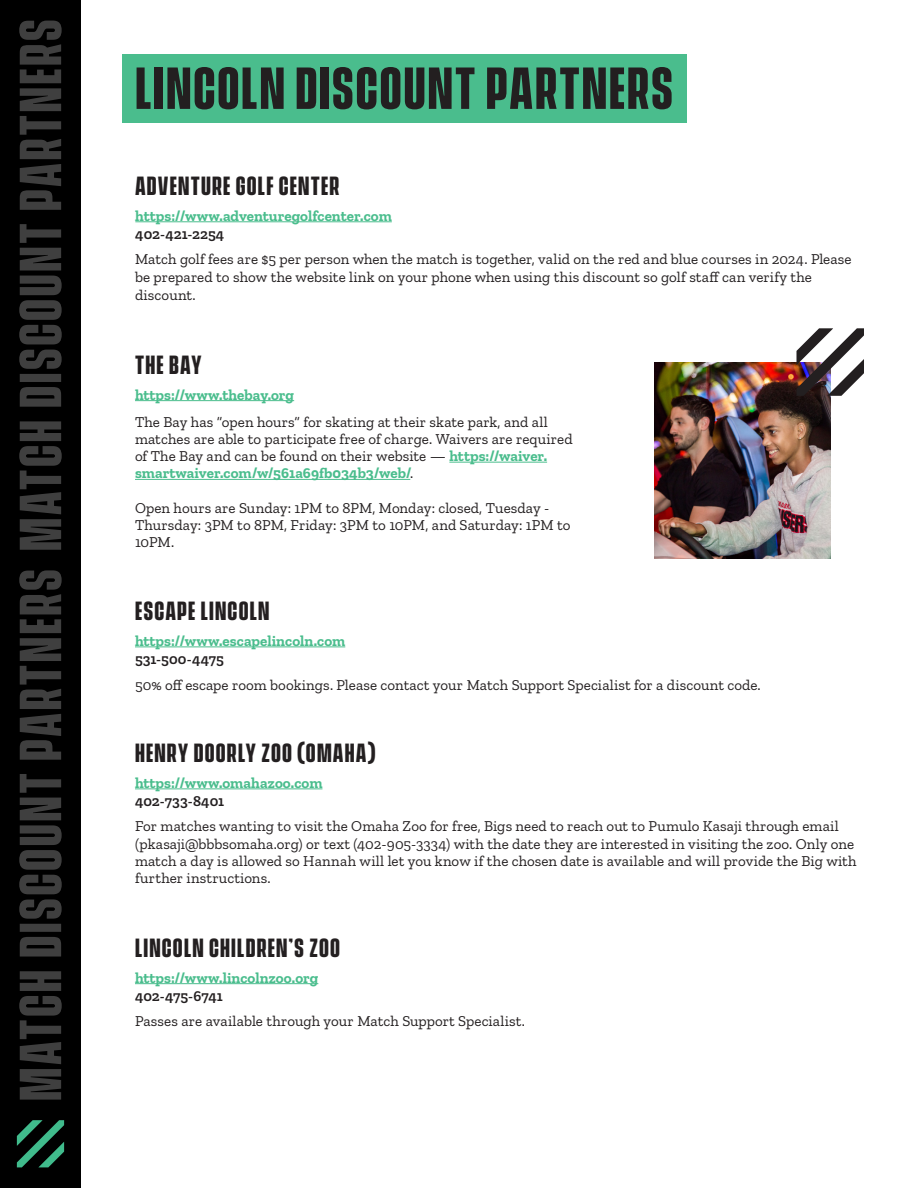
<style>
.page{position:relative;width:918px;height:1188px;background:#fff}
.page>*{position:absolute;margin:0;border:0;box-sizing:border-box;transform-origin:0 0}
.t1{font:700 54px "Vanguard CF";letter-spacing:.035em;color:#231f20}
.t2{font:700 24px "Vanguard CF";letter-spacing:.05em;color:#231f20}
.t3{font:15px/17.2px "Zilla Slab";letter-spacing:.005em;color:#231f20}
.t4{font:700 15px "Zilla Slab";letter-spacing:.005em;color:#4abd8d}
.t5{font:600 15px "Zilla Slab";color:#231f20}
.s1{font-weight:700;color:#4abd8d}
</style>
<div class="page">
<hr style="left:135px;top:400px;width:159px;height:1px;background:#4abd8d">
<hr style="left:135px;top:789px;width:187px;height:1px;background:#4abd8d">
<hr style="left:135px;top:647px;width:210px;height:1px;background:#4abd8d">
<hr style="left:135px;top:221px;width:257px;height:1px;background:#4abd8d">
<hr style="left:449px;top:462px;width:98px;height:1px;background:#4abd8d">
<hr style="left:135px;top:479px;width:275px;height:1px;background:#4abd8d">
<hr style="left:135px;top:983px;width:183px;height:1px;background:#4abd8d">
<div style="left:122px;top:54px;width:564px;height:68px;background:#4abd8d"></div>
<img style="left:655px;top:362px;width:175px;height:196px">
<svg style="left:796px;top:328px;width:68px;height:68px"></svg>
<div style="left:0;top:0;width:81px;height:1188px;background:#000"></div>
<svg style="left:17px;top:1120px;width:47px;height:47px"></svg>
<svg style="left:19px;top:570px;width:43px;height:530px"></svg>
<svg style="left:19px;top:21px;width:43px;height:529px"></svg>
<p class="t1" style="left:135px;top:47px;width:539px">LINCOLN DISCOUNT PARTNERS</p>
<p class="t2" style="left:135px;top:167px;width:206px">ADVENTURE GOLF CENTER</p>
<p class="t4" style="left:135px;top:207px;width:258px">https://www.adventuregolfcenter.com</p>
<p class="t5" style="left:135px;top:225px;width:91px">402-421-2254</p>
<p class="t3" style="left:135px;top:251px;width:718px;line-height:18px">Match golf fees are $5 per person when the match is together, valid on the red and blue courses in 2024. Please be prepared to show the website link on your phone when using this discount so golf staff can verify the discount.</p>
<p class="t2" style="left:135px;top:346px;width:68px">THE BAY</p>
<p class="t4" style="left:135px;top:386px;width:161px">https://www.thebay.org</p>
<p class="t3" style="left:135px;top:413px;width:439px">The Bay has “open hours” for skating at their skate park, and all matches are able to participate free of charge. Waivers are required of The Bay and can be found on their website — <span class="s1">https://waiver. smartwaiver.com/w/561a69fb034b3/web/</span>.</p>
<p class="t3" style="left:135px;top:499px;width:437px">Open hours are Sunday: 1PM to 8PM, Monday: closed, Tuesday -<br>Thursday: 3PM to 8PM, Friday: 3PM to 10PM, and Saturday: 1PM to<br>10PM.</p>
<p class="t2" style="left:135px;top:593px;width:136px">ESCAPE LINCOLN</p>
<p class="t4" style="left:135px;top:632px;width:212px">https://www.escapelincoln.com</p>
<p class="t5" style="left:135px;top:650px;width:90px">531-500-4475</p>
<p class="t3" style="left:135px;top:676px;width:627px">50% off escape room bookings. Please contact your Match Support Specialist for a discount code.</p>
<p class="t2" style="left:135px;top:735px;width:242px">HENRY DOORLY ZOO (OMAHA)</p>
<p class="t4" style="left:135px;top:774px;width:189px">https://www.omahazoo.com</p>
<p class="t5" style="left:135px;top:792px;width:91px">402-733-8401</p>
<p class="t3" style="left:135px;top:818px;width:723px">For matches wanting to visit the Omaha Zoo for free, Bigs need to reach out to Pumulo Kasaji through email (pkasaji@bbbsomaha.org) or text (402‑905‑3334) with the date they are interested in visiting the zoo. Only one match a day is allowed so Hannah will let you know if the chosen date is available and will provide the Big with further instructions.</p>
<p class="t2" style="left:135px;top:929px;width:207px">LINCOLN CHILDREN’S ZOO</p>
<p class="t4" style="left:135px;top:969px;width:185px">https://www.lincolnzoo.org</p>
<p class="t5" style="left:135px;top:987px;width:89px">402-475-6741</p>
<p class="t3" style="left:135px;top:1013px;width:392px">Passes are available through your Match Support Specialist.</p>
</div>
